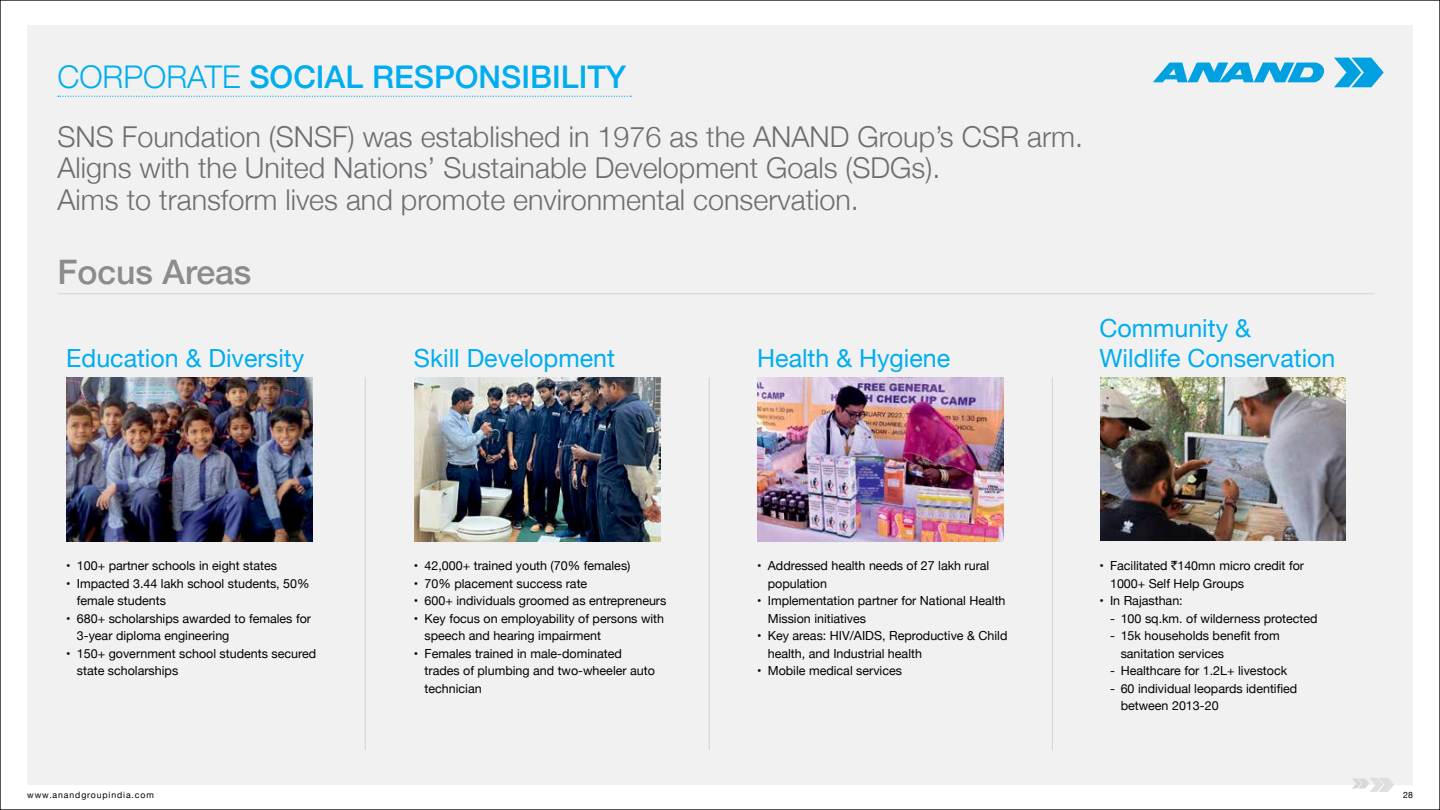
<style>
.page{position:relative;width:1440px;height:810px;background:#fff}
.page>*{position:absolute;margin:0;border:0;box-sizing:border-box;transform-origin:0 0}
.t1{font:500 33.75px "Helvetica Neue";color:#8a8c8e}
.t2{font:500 31.25px "Helvetica Neue";color:#00aeef}
.t3{font:300 28.75px/31.2px "Helvetica Neue";color:#6d6e71}
.t4{font:25px "Helvetica Neue";color:#00aeef}
.t5{font:12.5px/17.5px "Helvetica Neue";color:#000}
.t6{font:8.75px "Helvetica Neue";letter-spacing:.1em;color:#000}
.s1{font-weight:300}
.s2{font-family:"Rupee Foradian"}
</style>
<div class="page">
<div style="left:27px;top:25px;width:1386px;height:760px;background:#f1f1f2"></div>
<svg style="left:1334px;top:58px;width:50px;height:29px"></svg>
<svg style="left:1153px;top:63px;width:171px;height:19px"></svg>
<svg style="left:1352px;top:778px;width:42px;height:14px"></svg>
<svg style="left:58px;top:96px;width:573px;height:1px"></svg>
<img style="left:414px;top:377px;width:246px;height:164px">
<img style="left:758px;top:377px;width:246px;height:164px">
<img style="left:67px;top:377px;width:246px;height:164px">
<hr style="left:365px;top:377px;width:1px;height:373px;background:#d1d3d4">
<hr style="left:709px;top:377px;width:1px;height:373px;background:#d1d3d4">
<hr style="left:1052px;top:377px;width:1px;height:373px;background:#d1d3d4">
<hr style="left:58px;top:293px;width:1317px;height:1px;background:#d1d3d4">
<img style="left:1100px;top:377px;width:246px;height:164px">
<h2 class="t2" style="left:58px;top:52px;width:570px"><span class="s1">CORPORATE</span> SOCIAL RESPONSIBILITY</h2>
<h3 class="t3" style="left:58px;top:119px;width:1027px">SNS Foundation (SNSF) was established in 1976 as the ANAND Group’s CSR arm.<br>Aligns with the United Nations’ Sustainable Development Goals (SDGs).<br>Aims to transform lives and promote environmental conservation.</h3>
<h1 class="t1" style="left:58px;top:245px;width:195px">Focus Areas</h1>
<h3 class="t4" style="left:1099px;top:310px;width:153px">Community &amp;</h3>
<h3 class="t4" style="left:66px;top:340px;width:239px">Education &amp; Diversity</h3>
<h3 class="t4" style="left:1099px;top:340px;width:238px">Wildlife Conservation</h3>
<h3 class="t4" style="left:414px;top:340px;width:202px">Skill Development</h3>
<h3 class="t4" style="left:757px;top:340px;width:195px">Health &amp; Hygiene</h3>
<p class="t5" style="left:66px;top:558px;width:212px">• 100+ partner schools in eight states</p>
<p class="t5" style="left:77px;top:575px;width:234px;text-indent:-11px">• Impacted 3.44 lakh school students, 50% female students</p>
<p class="t5" style="left:77px;top:610px;width:236px;text-indent:-11px">• 680+ scholarships awarded to females for<br>3-year diploma engineering</p>
<p class="t5" style="left:77px;top:645px;width:241px;text-indent:-11px">• 150+ government school students secured state scholarships</p>
<p class="t5" style="left:414px;top:558px;width:218px">• 42,000+ trained youth (70% females)</p>
<p class="t5" style="left:414px;top:575px;width:175px">• 70% placement success rate</p>
<p class="t5" style="left:414px;top:593px;width:254px">• 600+ individuals groomed as entrepreneurs</p>
<p class="t5" style="left:425px;top:610px;width:241px;text-indent:-11px">• Key focus on employability of persons with speech and hearing impairment</p>
<p class="t5" style="left:425px;top:645px;width:232px;text-indent:-11px">• Females trained in male-dominated trades of plumbing and two-wheeler auto technician</p>
<p class="t5" style="left:768px;top:558px;width:223px;text-indent:-11px">• Addressed health needs of 27 lakh rural population</p>
<p class="t5" style="left:768px;top:593px;width:239px;text-indent:-11px">• Implementation partner for National Health<br>Mission initiatives</p>
<p class="t5" style="left:768px;top:628px;width:241px;text-indent:-11px">• Key areas: HIV/AIDS, Reproductive &amp; Child health, and Industrial health</p>
<p class="t5" style="left:757px;top:663px;width:146px">• Mobile medical services</p>
<p class="t5" style="left:1110px;top:558px;width:196px;text-indent:-11px">• Facilitated <span class="s2">`</span>140mn micro credit for<br>1000+ Self Help Groups</p>
<p class="t5" style="left:1099px;top:593px;width:85px">• In Rajasthan:</p>
<p class="t5" style="left:1110px;top:610px;width:209px">- 100 sq.km. of wilderness protected</p>
<p class="t5" style="left:1121px;top:628px;width:161px;text-indent:-11px">- 15k households benefit from sanitation services</p>
<p class="t5" style="left:1110px;top:663px;width:179px">- Healthcare for 1.2L+ livestock</p>
<p class="t5" style="left:1121px;top:680px;width:178px;text-indent:-11px">- 60 individual leopards identified between 2013-20</p>
<p class="t6" style="left:27px;top:789px;width:128px">www.anandgroupindia.com</p>
<p class="t6" style="left:1403px;top:789px;width:11px">28</p>
</div>
